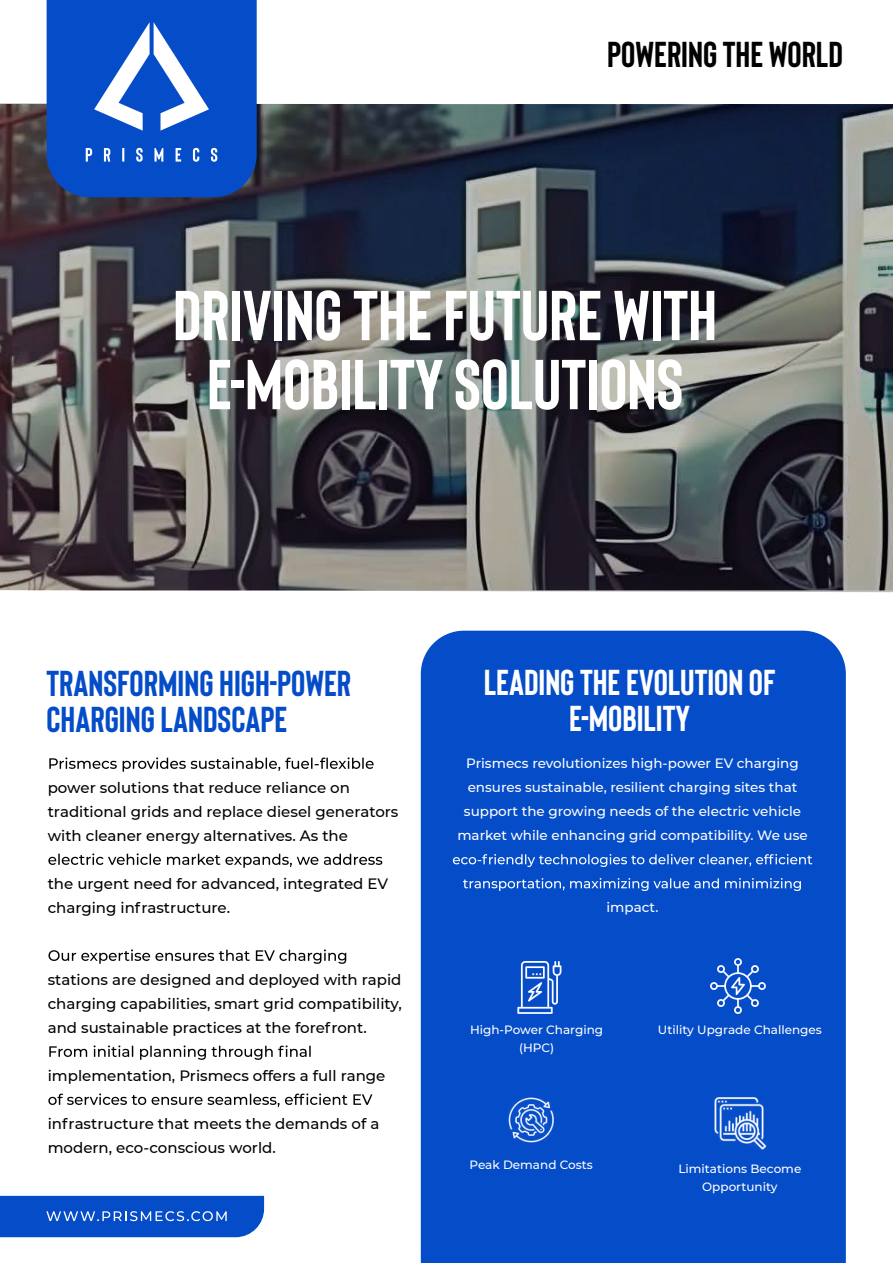
<style>
.page{position:relative;width:893px;height:1263px;background:#fff}
.page>*{position:absolute;margin:0;border:0;box-sizing:border-box;transform-origin:0 0}
.t1{font:700 70.5px/69px "Bison";color:#fff;text-align:center}
.t2{font:700 36px/36px "Bison";color:#054cc9}
.t3{font:700 36px/36px "Bison";color:#fff;text-align:center}
.t4{font:700 36px "Bison";letter-spacing:.025em;color:#000}
.t5{font:700 36px "Bison";color:#010101}
.t6{font:500 15px/24px "Montserrat";color:#020201}
.t7{font:500 13.5px/24px "Montserrat";color:#fff;text-align:center}
.t8{font:500 12px/18px "Montserrat";color:#fff;text-align:center}
</style>
<div class="page">
<svg style="left:0;top:1196px;width:264px;height:41px;background:#1457cc"></svg>
<svg style="left:0;top:103px;width:893px;height:489px;background:#4d5056"></svg>
<svg style="left:47px;top:0;width:210px;height:197px;background:#0d49b5"></svg>
<img style="left:56px;top:0;width:191px;height:187px">
<svg style="left:49px;top:757px;width:325px;height:15px"></svg>
<svg style="left:48px;top:853px;width:334px;height:15px"></svg>
<svg style="left:48px;top:949px;width:298px;height:15px"></svg>
<svg style="left:49px;top:1045px;width:262px;height:15px"></svg>
<svg style="left:48px;top:1093px;width:324px;height:14px"></svg>
<div style="left:421px;top:631px;width:425px;height:632px;background:#054cc9"></div>
<svg style="left:453px;top:854px;width:359px;height:13px;background:#3971d4"></svg>
<svg style="left:463px;top:878px;width:338px;height:13px;background:#3971d4"></svg>
<img style="left:509px;top:1097px;width:45px;height:45px">
<img style="left:714px;top:1097px;width:52px;height:53px">
<img style="left:514px;top:961px;width:51px;height:52px">
<img style="left:711px;top:959px;width:54px;height:54px">
<h2 class="t4" style="left:604px;top:32px;width:240px">SHAPING BRILLIANCE</h2>
<h2 class="t5" style="left:607px;top:32px;width:237px">POWERING THE WORLD</h2>
<h1 class="t1" style="left:173px;top:278px;width:546px">DRIVING THE FUTURE WITH<br>E-MOBILITY SOLUTIONS</h1>
<h2 class="t2" style="left:47px;top:664px;width:306px">TRANSFORMING HIGH-POWER<br>CHARGING LANDSCAPE</h2>
<p class="t6" style="left:48px;top:775px;width:352px">power solutions that reduce reliance on traditional grids and replace diesel generators with cleaner energy alternatives. As the</p>
<p class="t6" style="left:48px;top:871px;width:342px">the urgent need for advanced, integrated EV charging infrastructure.</p>
<p class="t6" style="left:48px;top:967px;width:356px;text-align:justify">stations are designed and deployed with rapid charging capabilities, smart grid compatibility, and sustainable practices at the forefront.</p>
<p class="t6" style="left:48px;top:1063px;width:339px">implementation, Prismecs offers a full range</p>
<p class="t6" style="left:48px;top:1111px;width:333px">infrastructure that meets the demands of a modern, eco-conscious world.</p>
<h2 class="t3" style="left:484px;top:662px;width:293px">LEADING THE EVOLUTION OF<br>E-MOBILITY</h2>
<p class="t7" style="left:457px;top:751px;width:352px">Prismecs revolutionizes high-power EV charging ensures sustainable, resilient charging sites that support the growing needs of the electric vehicle market while enhancing grid compatibility. We use</p>
<p class="t7" style="left:606px;top:895px;width:53px">impact.</p>
<p class="t8" style="left:470px;top:1020px;width:135px">High-Power Charging (HPC)</p>
<p class="t8" style="left:658px;top:1020px;width:165px">Utility Upgrade Challenges</p>
<p class="t8" style="left:469px;top:1155px;width:125px">Peak Demand Costs</p>
<p class="t8" style="left:678px;top:1159px;width:124px">Limitations Become<br>Opportunity</p>
</div>
